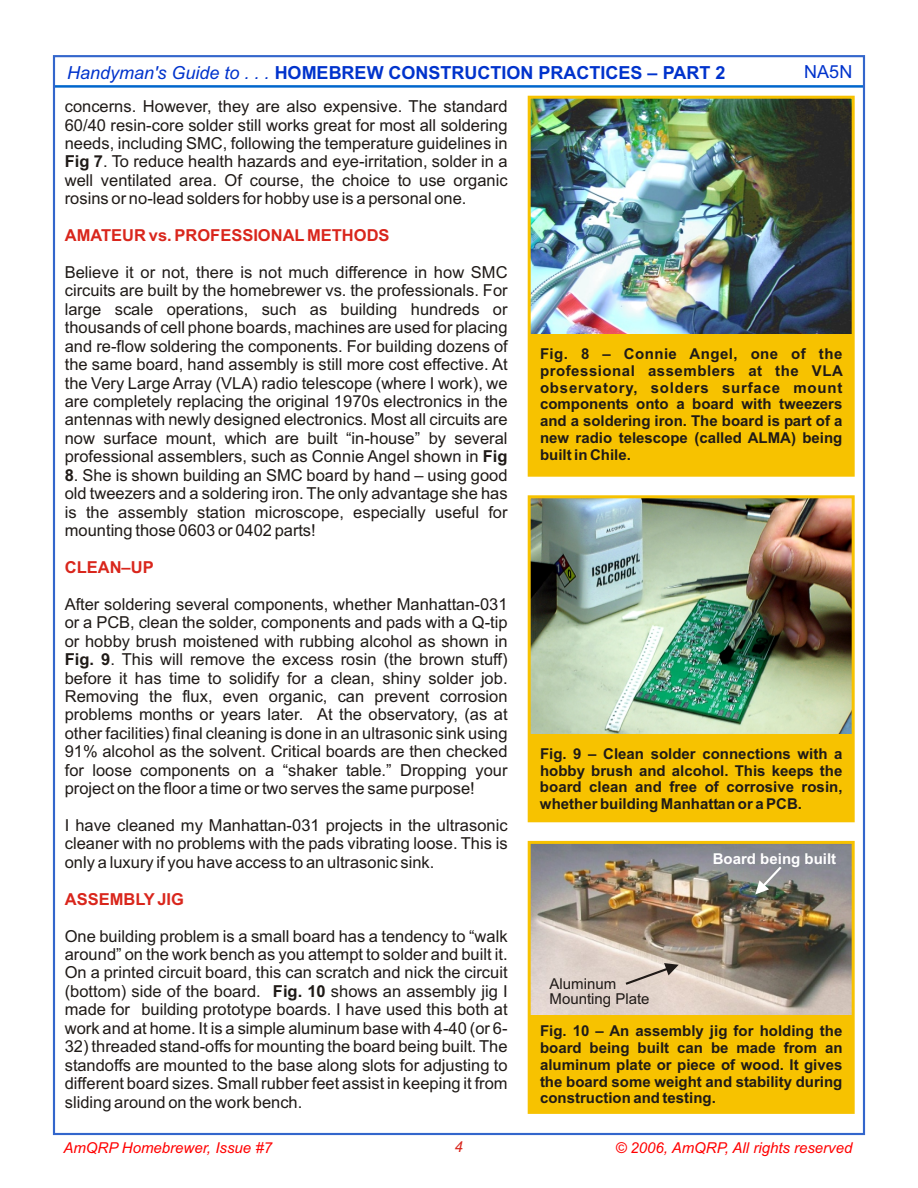
<style>
.page{position:relative;width:918px;height:1188px;background:#fff}
.page>*{position:absolute;margin:0;border:0;box-sizing:border-box;transform-origin:0 0}
.t1{font:700 18px "Arial";color:#03c}
.t2{font:18px "Arial";color:#03c}
.t3{font:16.5px/18.5px "Arial";color:#1f1a17;text-align:justify}
.t4{font:700 16.5px "Arial";color:#d9261c}
.t5{font:700 15px/16.8px "Arial";color:#1f1a17;text-align:justify}
.t6{font:italic 15px "Arial";color:#f00}
.t7{font:15px/15.1px "Arial";color:#1f1a17}
.t8{font:700 15px "Arial";color:#fff}
.t9{font:italic 15px "Arial";color:#d9261c}
.s1{font-weight:400;font-style:italic}
.s2{font-weight:700}
</style>
<div class="page">
<hr style="left:54px;top:85px;width:810px;height:3px;background:#06c">
<img style="left:532px;top:499px;width:319px;height:235px">
<div style="left:529px;top:734px;width:324px;height:87px;background:#f7c200"></div>
<img style="left:532px;top:100px;width:319px;height:235px">
<div style="left:528px;top:96px;width:327px;height:381px;border:3px solid #f7c200"></div>
<div style="left:529px;top:335px;width:324px;height:140px;background:#f7c200"></div>
<div style="left:528px;top:495px;width:327px;height:327px;border:3px solid #f7c200"></div>
<img style="left:532px;top:845px;width:319px;height:170px">
<div style="left:529px;top:1015px;width:324px;height:97px;background:#f7c200"></div>
<div style="left:528px;top:841px;width:327px;height:273px;border:3px solid #f7c200"></div>
<svg style="left:626px;top:963px;width:53px;height:22px"></svg>
<svg style="left:755px;top:867px;width:27px;height:27px"></svg>
<p class="t1" style="left:67px;top:66px;width:660px"><span class="s1">Handyman's Guide to . . .</span> HOMEBREW CONSTRUCTION PRACTICES – PART 2</p>
<p class="t2" style="left:804px;top:65px;width:50px">NA5N</p>
<p class="t3" style="left:65px;top:99px;width:444px">concerns. However, they are also expensive. The standard 60/40 resin-core solder still works great for most all soldering needs, including SMC, following the temperature guidelines in <span class="s2">Fig 7</span>. To reduce health hazards and eye-irritation, solder in a well ventilated area. Of course, the choice to use organic rosins or no-lead solders for hobby use is a personal one.</p>
<p class="t4" style="left:65px;top:229px;width:326px">AMATEUR vs. PROFESSIONAL METHODS</p>
<p class="t3" style="left:65px;top:265px;width:445px">Believe it or not, there is not much difference in how SMC circuits are built by the homebrewer vs. the professionals. For large scale operations, such as building hundreds or thousands of cell phone boards, machines are used for placing and re-flow soldering the components. For building dozens of the same board, hand assembly is still more cost effective. At the Very Large Array (VLA) radio telescope (where I work), we are completely replacing the original 1970s electronics in the antennas with newly designed electronics. Most all circuits are now surface mount, which are built “in-house” by several professional assemblers, such as Connie Angel shown in <span class="s2">Fig</span></p>
<p class="t3" style="left:65px;top:467px;width:444px"><span class="s2">8</span>. She is shown building an SMC board by hand – using good old tweezers and a soldering iron. The only advantage she has is the assembly station microscope, especially useful for mounting those 0603 or 0402 parts!</p>
<p class="t4" style="left:65px;top:561px;width:90px">CLEAN–UP</p>
<p class="t3" style="left:65px;top:596px;width:444px">After soldering several components, whether Manhattan-031 or a PCB, clean the solder, components and pads with a Q-tip or hobby brush moistened with rubbing alcohol as shown in <span class="s2">Fig. 9</span>. This will remove the excess rosin (the brown stuff) before it has time to solidify for a clean, shiny solder job.<br>Removing the flux, even organic, can prevent corrosion problems months or years later. At the observatory, (as at other facilities) final cleaning is done in an ultrasonic sink using 91% alcohol as the solvent. Critical boards are then checked for loose components on a “shaker table.” Dropping your project on the floor a time or two serves the same purpose!</p>
<p class="t3" style="left:65px;top:818px;width:444px">I have cleaned my Manhattan-031 projects in the ultrasonic cleaner with no problems with the pads vibrating loose. This is only a luxury if you have access to an ultrasonic sink.</p>
<p class="t4" style="left:65px;top:893px;width:121px">ASSEMBLY JIG</p>
<p class="t3" style="left:65px;top:928px;width:444px">One building problem is a small board has a tendency to “walk around” on the work bench as you attempt to solder and built it.<br>On a printed circuit board, this can scratch and nick the circuit (bottom) side of the board. <span class="s2">Fig. 10</span> shows an assembly jig I made for building prototype boards. I have used this both at work and at home. It is a simple aluminum base with 4-40 (or 6-</p>
<p class="t3" style="left:65px;top:1039px;width:444px">32) threaded stand-offs for mounting the board being built. The standoffs are mounted to the base along slots for adjusting to different board sizes. Small rubber feet assist in keeping it from sliding around on the work bench.</p>
<p class="t5" style="left:540px;top:347px;width:304px">Fig. 8 – Connie Angel, one of the professional assemblers at the VLA observatory, solders surface mount components onto a board with tweezers and a soldering iron. The board is part of a new radio telescope (called ALMA) being built in Chile.</p>
<p class="t5" style="left:540px;top:746px;width:304px">Fig. 9 – Clean solder connections with a hobby brush and alcohol. This keeps the board clean and free of corrosive rosin, whether building Manhattan or a PCB.</p>
<p class="t7" style="left:550px;top:978px;width:102px">Aluminum<br>Mounting Plate</p>
<p class="t8" style="left:713px;top:853px;width:125px">Board being built</p>
<p class="t5" style="left:540px;top:1024px;width:304px">Fig. 10 – An assembly jig for holding the board being built can be made from an aluminum plate or piece of wood. It gives the board some weight and stability during construction and testing.</p>
<p class="t6" style="left:63px;top:1142px;width:210px">AmQRP Homebrewer, Issue #7</p>
<p class="t9" style="left:455px;top:1141px;width:10px">4</p>
<p class="t6" style="left:615px;top:1142px;width:239px">© 2006, AmQRP, All rights reserved</p>
</div>
